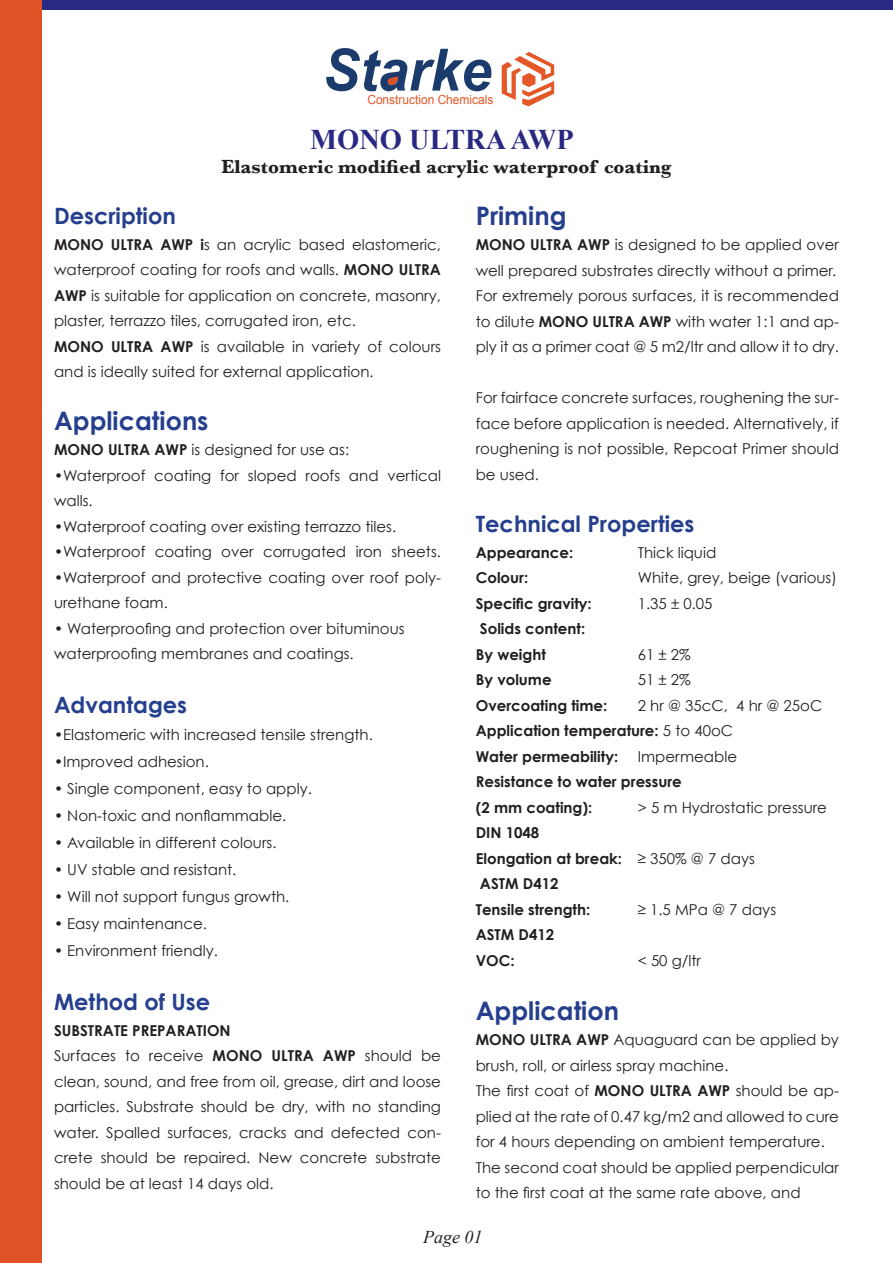
<style>
.page{position:relative;width:893px;height:1263px;background:#fff}
.page>*{position:absolute;margin:0;border:0;box-sizing:border-box;transform-origin:0 0}
.t1{font:italic 700 58.35px "Arial";color:#1a3b6b;scale:.95 1}
.t2{font:700 28.5px "Times New Roman";color:#292882}
.t3{font:700 25.5px "Century Gothic";color:#253f8e}
.t4{font:700 22.5px "Century Gothic";color:#253f8e}
.t5{font:700 19.5px "Baskerville";color:#231f20}
.t6{font:italic 18px "Times New Roman";color:#231f20}
.t7{font:15px/25.5px "Century Gothic";color:#231f20}
.t8{font:700 15px/25.5px "Century Gothic";color:#231f20}
.t9{font:12.6px "Arial";color:#e45727;scale:.95 1}
.s1{font-weight:700}
.s2{font-weight:400}
</style>
<div class="page">
<div style="left:4px;top:0;width:889px;height:9px;background:#292882"></div>
<div style="left:0;top:0;width:41px;height:1263px;background:#df5226"></div>
<svg style="left:386px;top:76px;width:14px;height:10px"></svg>
<svg style="left:502px;top:52px;width:52px;height:54px"></svg>
<h1 class="t1" style="left:323px;top:31px;width:179px">Starke</h1>
<p class="t9" style="left:367px;top:91px;width:134px">Construction Chemicals</p>
<h2 class="t2" style="left:310px;top:120px;width:265px">MONO ULTRA AWP</h2>
<h3 class="t5" style="left:221px;top:155px;width:451px">Elastomeric modified acrylic waterproof coating</h3>
<h3 class="t4" style="left:54px;top:202px;width:123px">Description</h3>
<p class="t7" style="left:54px;top:231px;width:389px"><span class="s1">MONO ULTRA AWP i</span>s an acrylic based elastomeric, waterproof coating for roofs and walls. <span class="s1">MONO ULTRA AWP</span> is suitable for application on concrete, masonry, plaster, terrazzo tiles, corrugated iron, etc.<br><span class="s1">MONO ULTRA AWP</span> is available in variety of colours and is ideally suited for external application.</p>
<h3 class="t3" style="left:54px;top:404px;width:156px">Applications</h3>
<p class="t7" style="left:54px;top:437px;width:297px"><span class="s1">MONO ULTRA AWP</span> is designed for use as:</p>
<p class="t7" style="left:54px;top:462px;width:388px">•Waterproof coating for sloped roofs and vertical walls.</p>
<p class="t7" style="left:54px;top:513px;width:344px">•Waterproof coating over existing terrazzo tiles.</p>
<p class="t7" style="left:54px;top:539px;width:389px">•Waterproof coating over corrugated iron sheets.</p>
<p class="t7" style="left:54px;top:564px;width:388px">•Waterproof and protective coating over roof poly&shy;urethane foam.</p>
<p class="t7" style="left:54px;top:615px;width:352px">• Waterproofing and protection over bituminous waterproofing membranes and coatings.</p>
<h3 class="t4" style="left:54px;top:691px;width:135px">Advantages</h3>
<p class="t7" style="left:54px;top:722px;width:320px">•Elastomeric with increased tensile strength.</p>
<p class="t7" style="left:54px;top:749px;width:156px">•Improved adhesion.</p>
<p class="t7" style="left:54px;top:776px;width:259px">• Single component, easy to apply.</p>
<p class="t7" style="left:54px;top:803px;width:234px">• Non-toxic and nonflammable.</p>
<p class="t7" style="left:54px;top:830px;width:224px">• Available in different colours.</p>
<p class="t7" style="left:54px;top:857px;width:184px">• UV stable and resistant.</p>
<p class="t7" style="left:54px;top:884px;width:237px">• Will not support fungus growth.</p>
<p class="t7" style="left:54px;top:911px;width:154px">• Easy maintenance.</p>
<p class="t7" style="left:54px;top:938px;width:165px">• Environment friendly.</p>
<h3 class="t4" style="left:54px;top:988px;width:158px">Method of Use</h3>
<p class="t7" style="left:54px;top:1017px;width:389px"><span class="s1">SUBSTRATE PREPARATION<br></span>Surfaces to receive <span class="s1">MONO ULTRA AWP</span> should be clean, sound, and free from oil, grease, dirt and loose particles. Substrate should be dry, with no standing water. Spalled surfaces, cracks and defected con&shy;crete should be repaired. New concrete substrate should be at least 14 days old.</p>
<h3 class="t3" style="left:476px;top:200px;width:92px">Priming</h3>
<p class="t7" style="left:476px;top:232px;width:365px"><span class="s1">MONO ULTRA AWP</span> is designed to be applied over well prepared substrates directly without a primer.<br>For extremely porous surfaces, it is recommended to dilute <span class="s1">MONO ULTRA AWP</span> with water 1:1 and ap&shy;ply it as a primer coat @ 5 m2/ltr and allow it to dry.</p>
<p class="t7" style="left:476px;top:385px;width:365px;text-align:justify">For fairface concrete surfaces, roughening the sur&shy;face before application is needed. Alternatively, if roughening is not possible, Repcoat Primer should be used.</p>
<h3 class="t4" style="left:476px;top:510px;width:220px">Technical Properties</h3>
<p class="t8" style="left:476px;top:539px;width:99px">Appearance:</p>
<p class="t7" style="left:638px;top:539px;width:80px">Thick liquid</p>
<p class="t8" style="left:476px;top:565px;width:54px">Colour:</p>
<p class="t7" style="left:638px;top:565px;width:201px">White, grey, beige (various)</p>
<p class="t8" style="left:476px;top:590px;width:118px">Specific gravity:</p>
<p class="t7" style="left:638px;top:590px;width:76px">1.35 ± 0.05</p>
<p class="t8" style="left:476px;top:616px;width:111px">Solids content:<br>By weight</p>
<p class="t7" style="left:638px;top:641px;width:55px">61 ± 2%</p>
<p class="t8" style="left:476px;top:667px;width:77px">By volume</p>
<p class="t7" style="left:638px;top:667px;width:55px">51 ± 2%</p>
<p class="t8" style="left:476px;top:692px;width:133px">Overcoating time:</p>
<p class="t8" style="left:476px;top:692px;width:348px;text-indent:162px"><span class="s2">2 hr @ 35cC, 4 hr @ 25oC<br></span>Application temperature: <span class="s2">5 to 40oC<br></span>Water permeability:</p>
<p class="t7" style="left:638px;top:743px;width:101px">Impermeable</p>
<p class="t8" style="left:476px;top:769px;width:208px">Resistance to water pressure (2 mm coating):</p>
<p class="t7" style="left:638px;top:794px;width:191px">&gt; 5 m Hydrostatic pressure</p>
<p class="t8" style="left:476px;top:820px;width:281px">DIN 1048<br>Elongation at break: <span class="s2">≥ 350% @ 7 days<br></span>ASTM D412<br>Tensile strength:</p>
<p class="t7" style="left:638px;top:896px;width:140px">≥ 1.5 MPa @ 7 days</p>
<p class="t8" style="left:476px;top:922px;width:80px">ASTM D412<br>VOC:</p>
<p class="t7" style="left:638px;top:947px;width:65px">&lt; 50 g/ltr</p>
<h3 class="t3" style="left:476px;top:995px;width:145px">Application</h3>
<p class="t7" style="left:476px;top:1027px;width:365px"><span class="s1">MONO ULTRA AWP</span> Aquaguard can be applied by brush, roll, or airless spray machine.<br>The first coat of <span class="s1">MONO ULTRA AWP</span> should be ap&shy;plied at the rate of 0.47 kg/m2 and allowed to cure for 4 hours depending on ambient temperature.<br>The second coat should be applied perpendicular to the first coat at the same rate above, and</p>
<p class="t6" style="left:423px;top:1225px;width:61px">Page 01</p>
</div>
